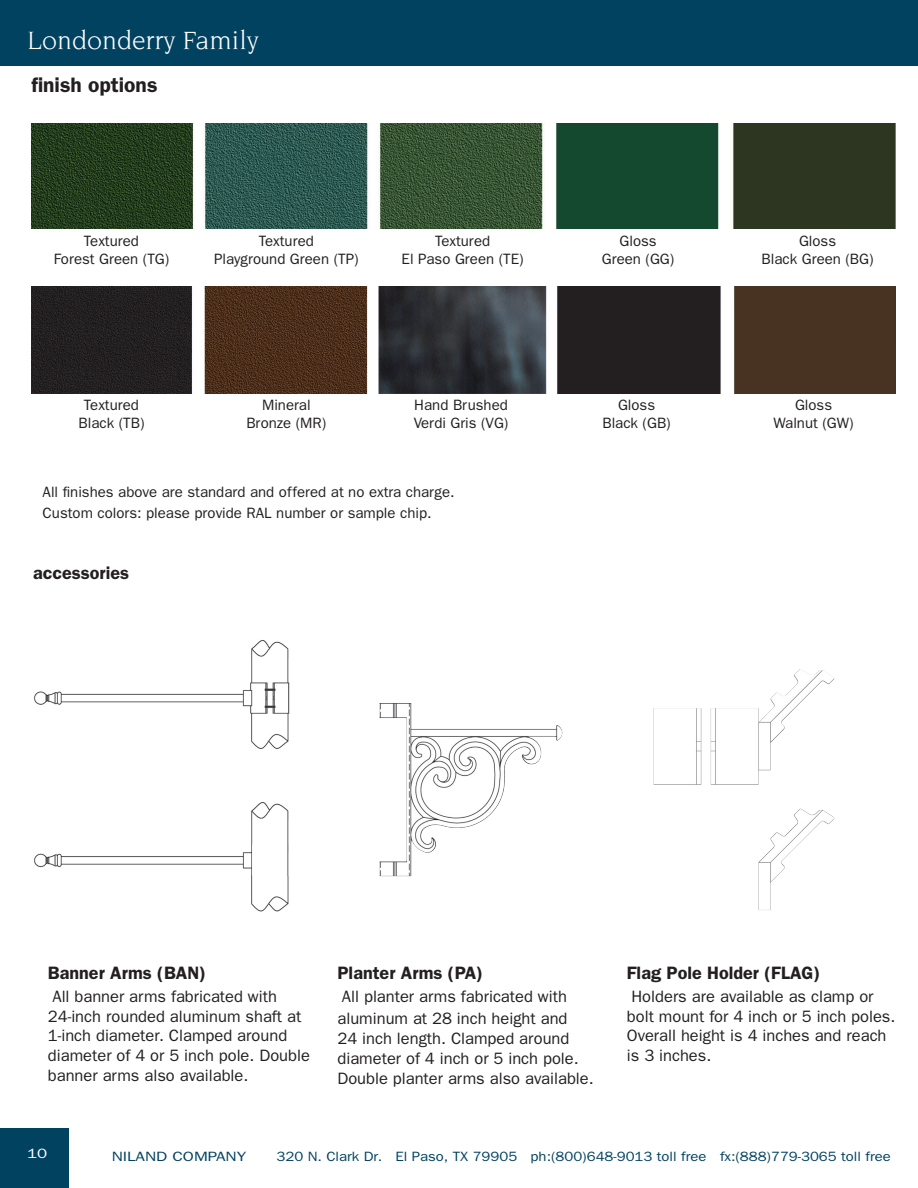
<style>
.page{position:relative;width:918px;height:1188px;background:#fff}
.page>*{position:absolute;margin:0;border:0;box-sizing:border-box;transform-origin:0 0}
.t1{font:27px "Novarese";color:#fff}
.t2{font:600 21px "Franklin Gothic";color:#231f20}
.t3{font:600 18px "Franklin Gothic";color:#231f20}
.t4{font:16.5px/19.8px "Franklin Gothic";color:#231f20}
.t5{font:15px/18px "Franklin Gothic";color:#231f20;text-align:center}
.t6{font:13.5px "Franklin Gothic";color:#004260;scale:1.1 1}
.t7{font:13.5px "Franklin Gothic";color:#004260;scale:1.25 1}
.t8{font:13.5px "Franklin Gothic";color:#fff;scale:1.25 1}
</style>
<div class="page">
<div style="left:0;top:0;width:918px;height:66px;background:#004260"></div>
<div style="left:0;top:1129px;width:69px;height:59px;background:#004260"></div>
<img style="left:34px;top:640px;width:256px;height:109px">
<img style="left:379px;top:703px;width:183px;height:59px">
<img style="left:711px;top:678px;width:87px;height:107px">
<img style="left:32px;top:123px;width:863px;height:106px">
<img style="left:32px;top:287px;width:864px;height:106px">
<img style="left:34px;top:802px;width:255px;height:110px">
<h1 class="t1" style="left:27px;top:26px;width:233px">Londonderry Family</h1>
<p class="t2" style="left:32px;top:73px;width:127px">finish options</p>
<p class="t5" style="left:54px;top:232px;width:117px">Textured<br>Forest Green (TG)</p>
<p class="t5" style="left:214px;top:232px;width:146px">Textured<br>Playground Green (TP)</p>
<p class="t5" style="left:402px;top:232px;width:124px">Textured<br>El Paso Green (TE)</p>
<p class="t5" style="left:602px;top:232px;width:74px">Gloss<br>Green (GG)</p>
<p class="t5" style="left:762px;top:232px;width:114px">Gloss<br>Black Green (BG)</p>
<p class="t5" style="left:79px;top:396px;width:68px">Textured<br>Black (TB)</p>
<p class="t5" style="left:246px;top:396px;width:82px">Mineral<br>Bronze (MR)</p>
<p class="t5" style="left:414px;top:396px;width:96px;text-align:left">Hand Brushed<br>Verdi Gris (VG)</p>
<p class="t5" style="left:602px;top:396px;width:70px">Gloss<br>Black (GB)</p>
<p class="t5" style="left:774px;top:396px;width:82px">Gloss<br>Walnut (GW)</p>
<p class="t5" style="left:43px;top:482px;width:414px;line-height:21px;text-align:left">All finishes above are standard and offered at no extra charge.<br>Custom colors: please provide RAL number or sample chip.</p>
<p class="t3" style="left:33px;top:562px;width:98px">accessories</p>
<p class="t3" style="left:48px;top:962px;width:160px">Banner Arms (BAN)</p>
<p class="t4" style="left:48px;top:986px;width:264px">All banner arms fabricated with<br>24-inch rounded aluminum shaft at<br>1-inch diameter. Clamped around diameter of 4 or 5 inch pole. Double banner arms also available.</p>
<p class="t3" style="left:338px;top:962px;width:147px">Planter Arms (PA)</p>
<p class="t4" style="left:338px;top:985px;width:232px;line-height:22.5px">All planter arms fabricated with aluminum at 28 inch height and</p>
<p class="t4" style="left:337px;top:1029px;width:258px">24 inch length. Clamped around diameter of 4 inch or 5 inch pole.<br>Double planter arms also available.</p>
<p class="t3" style="left:627px;top:962px;width:195px">Flag Pole Holder (FLAG)</p>
<p class="t4" style="left:627px;top:986px;width:270px">Holders are available as clamp or bolt mount for 4 inch or 5 inch poles.<br>Overall height is 4 inches and reach is 3 inches.</p>
<p class="t8" style="left:27px;top:1145px;width:18px">10</p>
<p class="t7" style="left:112px;top:1149px;width:109px">NILAND COMPANY</p>
<p class="t6" style="left:277px;top:1149px;width:560px">320 N. Clark Dr. El Paso, TX 79905 ph:(800)648-9013 toll free fx:(888)779-3065 toll free</p>
</div>
